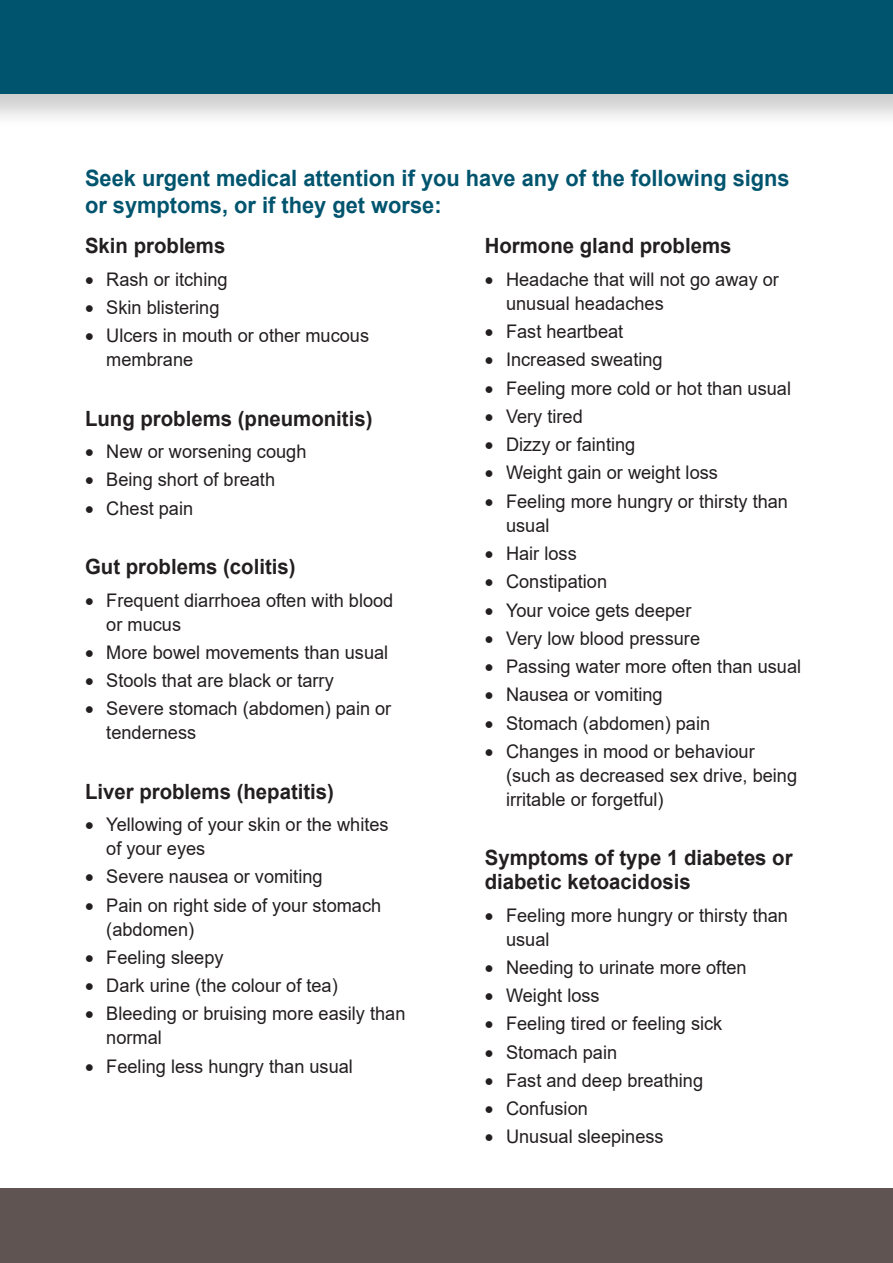
<style>
.page{position:relative;width:893px;height:1263px;background:#fff}
.page>*{position:absolute;margin:0;border:0;box-sizing:border-box;transform-origin:0 0}
.Default{font:700 22.5px/27px "Arial";color:#00546e}
.Default-2{font:700 21px/24px "Arial";color:#231f20}
.t1{font:18.75px/24px "Arial";color:#231f20}
</style>
<div class="page">
<div style="left:0;top:1188px;width:893px;height:75px;background:#5f5452"></div>
<div style="left:0;top:0;width:893px;height:130px;background:#231f20;opacity:.22"></div>
<div style="left:0;top:0;width:893px;height:94px;background:#00546e"></div>
<p class="Default" style="left:85px;top:165px;width:706px">Seek urgent medical attention if you have any of the following signs or symptoms, or if they get worse:</p>
<p class="Default-2" style="left:485px;top:234px;width:248px">Hormone gland problems</p>
<p class="t1" style="left:506px;top:267px;width:274px;text-indent:-21px">• Headache that will not go away or unusual headaches</p>
<p class="t1" style="left:485px;top:319px;width:140px">• Fast heartbeat</p>
<p class="t1" style="left:485px;top:348px;width:179px">• Increased sweating</p>
<p class="t1" style="left:485px;top:376px;width:308px">• Feeling more cold or hot than usual</p>
<p class="t1" style="left:485px;top:404px;width:100px">• Very tired</p>
<p class="t1" style="left:485px;top:432px;width:152px">• Dizzy or fainting</p>
<p class="t1" style="left:485px;top:461px;width:235px">• Weight gain or weight loss</p>
<p class="t1" style="left:506px;top:489px;width:284px;text-indent:-21px">• Feeling more hungry or thirsty than usual</p>
<p class="t1" style="left:485px;top:541px;width:93px">• Hair loss</p>
<p class="t1" style="left:485px;top:569px;width:124px">• Constipation</p>
<p class="t1" style="left:485px;top:598px;width:208px">• Your voice gets deeper</p>
<p class="t1" style="left:485px;top:626px;width:217px">• Very low blood pressure</p>
<p class="t1" style="left:485px;top:654px;width:318px">• Passing water more often than usual</p>
<p class="t1" style="left:485px;top:682px;width:179px">• Nausea or vomiting</p>
<p class="t1" style="left:485px;top:711px;width:227px">• Stomach (abdomen) pain</p>
<p class="t1" style="left:506px;top:739px;width:293px;text-indent:-21px">• Changes in mood or behaviour (such as decreased sex drive, being irritable or forgetful)</p>
<p class="Default-2" style="left:85px;top:234px;width:142px">Skin problems</p>
<p class="t1" style="left:85px;top:267px;width:144px">• Rash or itching</p>
<p class="t1" style="left:85px;top:295px;width:136px">• Skin blistering</p>
<p class="t1" style="left:106px;top:324px;width:264px;text-indent:-21px">• Ulcers in mouth or other mucous membrane</p>
<p class="Default-2" style="left:85px;top:407px;width:289px">Lung problems (pneumonitis)</p>
<p class="t1" style="left:85px;top:439px;width:223px">• New or worsening cough</p>
<p class="t1" style="left:85px;top:468px;width:192px">• Being short of breath</p>
<p class="t1" style="left:85px;top:496px;width:110px">• Chest pain</p>
<p class="Default-2" style="left:85px;top:555px;width:212px">Gut problems (colitis)</p>
<p class="t1" style="left:106px;top:588px;width:289px;text-indent:-21px">• Frequent diarrhoea often with blood or mucus</p>
<p class="t1" style="left:85px;top:640px;width:305px">• More bowel movements than usual</p>
<p class="t1" style="left:85px;top:668px;width:250px">• Stools that are black or tarry</p>
<p class="t1" style="left:106px;top:696px;width:287px;text-indent:-21px">• Severe stomach (abdomen) pain or tenderness</p>
<p class="Default-2" style="left:85px;top:779px;width:251px">Liver problems (hepatitis)</p>
<p class="t1" style="left:106px;top:812px;width:284px;text-indent:-21px">• Yellowing of your skin or the whites of your eyes</p>
<p class="t1" style="left:85px;top:864px;width:239px">• Severe nausea or vomiting</p>
<p class="t1" style="left:106px;top:893px;width:276px;text-indent:-21px">• Pain on right side of your stomach (abdomen)</p>
<p class="t1" style="left:85px;top:945px;width:140px">• Feeling sleepy</p>
<p class="t1" style="left:85px;top:973px;width:254px">• Dark urine (the colour of tea)</p>
<p class="t1" style="left:106px;top:1002px;width:301px;text-indent:-21px">• Bleeding or bruising more easily than normal</p>
<p class="t1" style="left:85px;top:1054px;width:269px">• Feeling less hungry than usual</p>
<p class="Default-2" style="left:485px;top:846px;width:309px">Symptoms of type 1 diabetes or diabetic ketoacidosis</p>
<p class="t1" style="left:506px;top:903px;width:284px;text-indent:-21px">• Feeling more hungry or thirsty than usual</p>
<p class="t1" style="left:485px;top:955px;width:263px">• Needing to urinate more often</p>
<p class="t1" style="left:485px;top:983px;width:116px">• Weight loss</p>
<p class="t1" style="left:485px;top:1011px;width:239px">• Feeling tired or feeling sick</p>
<p class="t1" style="left:485px;top:1040px;width:134px">• Stomach pain</p>
<p class="t1" style="left:485px;top:1068px;width:220px">• Fast and deep breathing</p>
<p class="t1" style="left:485px;top:1096px;width:105px">• Confusion</p>
<p class="t1" style="left:485px;top:1125px;width:180px">• Unusual sleepiness</p>
</div>
